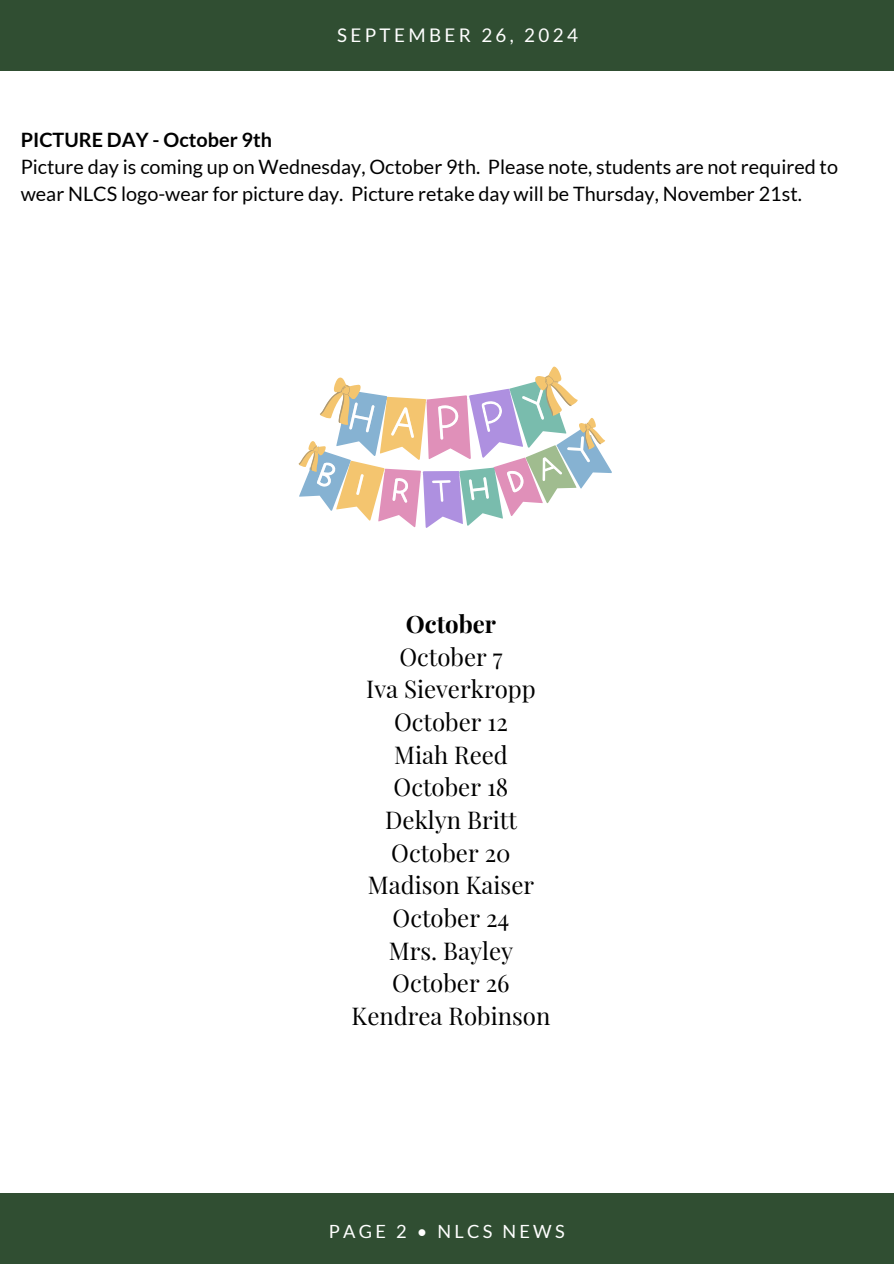
<style>
.page{position:relative;width:894px;height:1264px;background:#fff}
.page>*{position:absolute;margin:0;border:0;box-sizing:border-box;transform-origin:0 0}
.t1{font:24px/32.7px "Playfair Display";color:#000;text-align:center}
.t2{font:19.8px/27px "Lato";color:#000}
.t3{font:700 19.8px "Lato";color:#000}
.t4{font:18.75px "Lato";letter-spacing:.18em;color:#fff}
.t5{font:18.15px "Lato";letter-spacing:.18em;color:#fff}
.s1{font-weight:700}
</style>
<div class="page">
<div style="left:0;top:0;width:893px;height:71px;background:#304e32"></div>
<div style="left:0;top:1193px;width:893px;height:70px;background:#304e32"></div>
<svg style="left:299px;top:366px;width:312px;height:162px"></svg>
<p class="t4" style="left:337px;top:23px;width:242px">SEPTEMBER 26, 2024</p>
<p class="t3" style="left:21px;top:128px;width:253px">PICTURE DAY - October 9th</p>
<p class="t2" style="left:21px;top:153px;width:818px">Picture day is coming up on Wednesday, October 9th. Please note, students are not required to wear NLCS logo-wear for picture day. Picture retake day will be Thursday, November 21st.</p>
<p class="t1" style="left:351px;top:607px;width:200px"><span class="s1">October<br></span>October 7<br>Iva Sieverkropp<br>October 12<br>Miah Reed<br>October 18<br>Deklyn Britt<br>October 20<br>Madison Kaiser<br>October 24<br>Mrs. Bayley<br>October 26<br>Kendrea Robinson</p>
<h2 class="t5" style="left:329px;top:1220px;width:237px">PAGE 2 • NLCS NEWS</h2>
</div>
